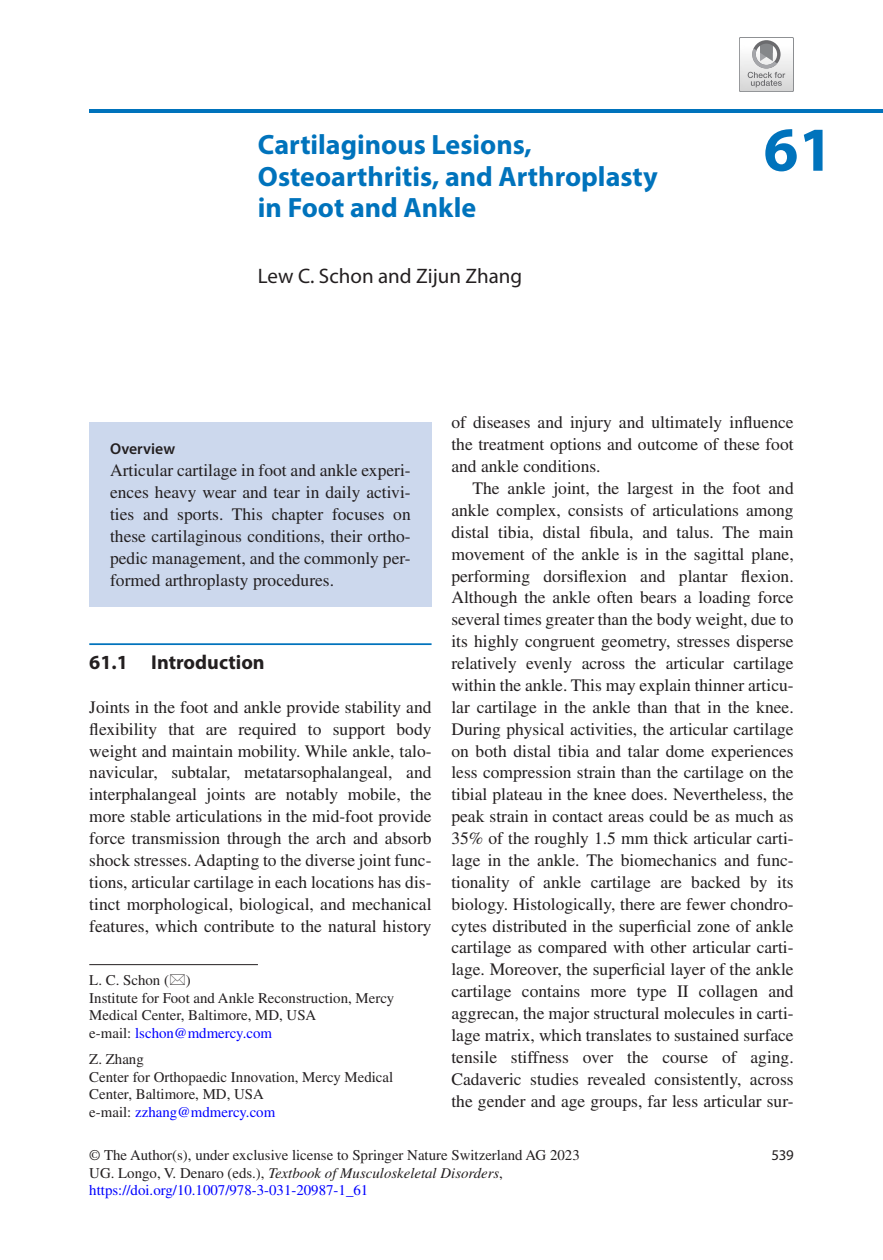
<style>
.page{position:relative;width:883px;height:1260px;background:#fff}
.page>*{position:absolute;margin:0;border:0;box-sizing:border-box;transform-origin:0 0}
.Chap_num{font:700 63px "Myriad Pro";color:#0073bc}
.Chap_title{font:700 28px/31.5px "Myriad Pro";color:#0073bc}
.Chap_au{font:21px "Myriad Pro";color:#231f20}
._1_hd{font:700 20.12px "Myriad Pro";color:#231f20}
.Text{font:17.5px/21.9px "Times LT Std";color:#231f20;text-align:justify}
.Text_flush{font:17.5px/21.9px "Times LT Std";color:#231f20;text-align:justify}
.B_1hd_Overview{font:600 15.75px "Myriad Pro";color:#231f20}
.Chap_aff{font:14.88px/17.5px "Times LT Std";color:#231f20}
.Source{font:14.88px/17.5px "Times LT Std";color:#00f}
.Source-2{font:14.88px "Times LT Std";color:#231f20}
.Chap_aff-2{font:14.88px "Times LT Std";color:#00f}
.Chap_aff_top{font:14.88px "Times LT Std";color:#231f20}
.Chap_aff__mul-author{font:14.88px "Times LT Std";color:#231f20}
.t1{font:14.88px "Myriad Pro";color:#231f20}
.s1{color:#231f20}
.s2{font-style:italic;color:#231f20}
</style>
<div class="page">
<img style="left:741px;top:57px;width:51px;height:33px">
<div style="left:739px;top:37px;width:55px;height:55px;border:1px solid #8c8e91"></div>
<svg style="left:748px;top:40px;width:37px;height:47px"></svg>
<hr style="left:89px;top:109px;width:794px;height:3px;background:#0073bc">
<hr style="left:89px;top:643px;width:343px;height:2px;background:#0073bc">
<div style="left:89px;top:422px;width:343px;height:185px;background:#ccd8ed"></div>
<hr style="left:89px;top:964px;width:169px;height:1px;background:#231f20">
<h1 class="Chap_title" style="left:258px;top:128px;width:401px">Cartilaginous Lesions,<br>Osteoarthritis, and Arthroplasty</h1>
<h1 class="Chap_num" style="left:763px;top:108px;width:71px">61</h1>
<h1 class="Chap_title" style="left:258px;top:191px;width:220px">in Foot and Ankle</h1>
<p class="Chap_au" style="left:258px;top:263px;width:266px">Lew C. Schon and Zijun Zhang</p>
<p class="Text_flush" style="left:451px;top:412px;width:344px">of diseases and injury and ultimately influence the treatment options and outcome of these foot and ankle conditions.</p>
<p class="Text" style="left:451px;top:477px;width:344px;text-indent:21px">The ankle joint, the largest in the foot and ankle complex, consists of articulations among distal tibia, distal fibula, and talus. The main movement of the ankle is in the sagittal plane, performing dorsiflexion and plantar flexion.<br>Although the ankle often bears a loading force several times greater than the body weight, due to its highly congruent geometry, stresses disperse relatively evenly across the articular cartilage within the ankle. This may explain thinner articu&shy;lar cartilage in the ankle than that in the knee.<br>During physical activities, the articular cartilage on both distal tibia and talar dome experiences less compression strain than the cartilage on the tibial plateau in the knee does. Nevertheless, the peak strain in contact areas could be as much as 35% of the roughly 1.5 mm thick articular carti&shy;lage in the ankle. The biomechanics and func&shy;tionality of ankle cartilage are backed by its biology. Histologically, there are fewer chondro&shy;cytes distributed in the superficial zone of ankle cartilage as compared with other articular carti&shy;lage. Moreover, the superficial layer of the ankle cartilage contains more type II collagen and aggrecan, the major structural molecules in carti&shy;lage matrix, which translates to sustained surface tensile stiffness over the course of aging.<br>Cadaveric studies revealed consistently, across the gender and age groups, far less articular sur-</p>
<p class="B_1hd_Overview" style="left:110px;top:439px;width:67px">Overview</p>
<p class="Text_flush" style="left:110px;top:459px;width:302px">Articular cartilage in foot and ankle experi&shy;ences heavy wear and tear in daily activi&shy;ties and sports. This chapter focuses on these cartilaginous conditions, their ortho&shy;pedic management, and the commonly per&shy;formed arthroplasty procedures.</p>
<h2 class="_1_hd" style="left:89px;top:649px;width:177px">61.1 Introduction</h2>
<p class="Text_flush" style="left:89px;top:696px;width:344px">Joints in the foot and ankle provide stability and flexibility that are required to support body weight and maintain mobility. While ankle, talo&shy;navicular, subtalar, metatarsophalangeal, and interphalangeal joints are notably mobile, the more stable articulations in the mid-foot provide force transmission through the arch and absorb shock stresses. Adapting to the diverse joint func&shy;tions, articular cartilage in each locations has dis&shy;tinct morphological, biological, and mechanical features, which contribute to the natural history</p>
<p class="Chap_aff_top" style="left:89px;top:972px;width:103px">L. C. Schon ( )</p>
<p class="Chap_aff" style="left:89px;top:989px;width:306px">Institute for Foot and Ankle Reconstruction, Mercy<br>Medical Center, Baltimore, MD, USA</p>
<p class="Chap_aff-2" style="left:89px;top:1025px;width:184px"><span class="s1">e-mail:</span> lschon@mdmercy.com</p>
<p class="Chap_aff__mul-author" style="left:89px;top:1051px;width:56px">Z. Zhang</p>
<p class="Chap_aff" style="left:89px;top:1068px;width:306px">Center for Orthopaedic Innovation, Mercy Medical<br>Center, Baltimore, MD, USA</p>
<p class="Chap_aff-2" style="left:89px;top:1103px;width:188px"><span class="s1">e-mail:</span> zzhang@mdmercy.com</p>
<p class="Source-2" style="left:89px;top:1147px;width:492px">© The Author(s), under exclusive license to Springer Nature Switzerland AG 2023</p>
<p class="Source" style="left:89px;top:1164px;width:415px"><span class="s1">UG. Longo, V. Denaro (eds.),</span> <span class="s2">Textbook of Musculoskeletal Disorders</span><span class="s1">, </span>https://doi.org/10.1007/978-3-031-20987-1_61</p>
<p class="t1" style="left:771px;top:1146px;width:24px">539</p>
</div>
